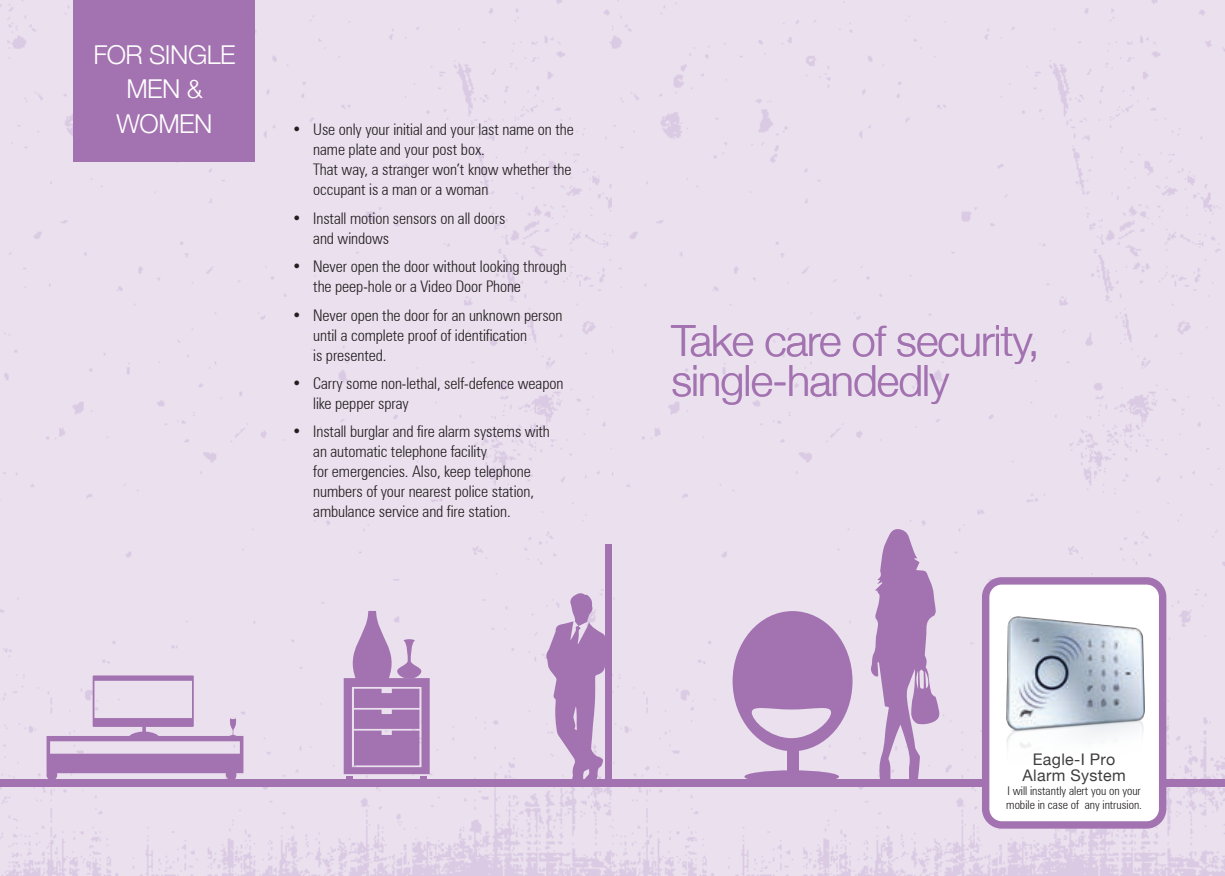
<style>
.page{position:relative;width:1225px;height:876px;background:#fff}
.page>*{position:absolute;margin:0;border:0;box-sizing:border-box;transform-origin:0 0}
.t1{font:300 43px/40px "Helvetica Neue";letter-spacing:-.02em;color:#a372b0}
.t2{font:300 26px/34.4px "Helvetica Neue";letter-spacing:-.02em;color:#fff;text-align:center}
.t3{font:300 condensed 16px/20px "Zurich BT";letter-spacing:-.005em;color:#231f20}
.t4{font:16px/16px "Helvetica Neue";letter-spacing:.02em;color:#3e3e3f;text-align:center}
.t5{font:300 condensed 12px/14px "Zurich BT";color:#231f20}
</style>
<div class="page">
<div style="left:0;top:0;width:612px;height:876px;background:#eae0ee"></div>
<div style="left:74px;top:0;width:181px;height:161px;background:#a372b0"></div>
<div style="left:0;top:779px;width:612px;height:8px;background:#a372b0"></div>
<div style="left:605px;top:544px;width:7px;height:243px;background:#a372b0"></div>
<svg style="left:545px;top:592px;width:60px;height:187px;background:#c1a0ca"></svg>
<svg style="left:47px;top:675px;width:196px;height:104px;background:#d2bbd9"></svg>
<svg style="left:344px;top:611px;width:86px;height:168px;background:#bb97c5"></svg>
<div style="left:612px;top:0;width:613px;height:876px;background:#eae0ee"></div>
<div style="left:612px;top:779px;width:613px;height:8px;background:#a372b0"></div>
<svg style="left:871px;top:529px;width:69px;height:250px"></svg>
<svg style="left:732px;top:611px;width:120px;height:140px"></svg>
<div style="left:787px;top:750px;width:11px;height:22px;background:#a372b0"></div>
<div style="left:744px;top:770px;width:95px;height:13px;background:#a372b0;border-radius:50%"></div>
<div style="left:985px;top:581px;width:177px;height:244px;background:#fff;border-radius:16px"></div>
<div style="left:982px;top:577px;width:184px;height:252px;border:7px solid #a372b0;border-radius:16px"></div>
<img style="left:1006px;top:616px;width:139px;height:132px">
<h2 class="t2" style="left:93px;top:36px;width:144px">FOR SINGLE<br>MEN &amp;<br>WOMEN</h2>
<p class="t3" style="left:313px;top:120px;width:262px;text-indent:-21px">• Use only your initial and your last name on the name plate and your post box.<br>That way, a stranger won’t know whether the occupant is a man or a woman</p>
<p class="t3" style="left:313px;top:208px;width:194px;text-indent:-21px">• Install motion sensors on all doors and windows</p>
<p class="t3" style="left:313px;top:256px;width:255px;text-indent:-21px">• Never open the door without looking through the peep-hole or a Video Door Phone</p>
<p class="t3" style="left:313px;top:305px;width:251px;text-indent:-21px">• Never open the door for an unknown person until a complete proof of identification<br>is presented.</p>
<p class="t3" style="left:313px;top:373px;width:252px;text-indent:-21px">• Carry some non-lethal, self-defence weapon like pepper spray</p>
<p class="t3" style="left:313px;top:422px;width:238px;text-indent:-21px">• Install burglar and fire alarm systems with an automatic telephone facility<br>for emergencies. Also, keep telephone numbers of your nearest police station, ambulance service and fire station.</p>
<h1 class="t1" style="left:671px;top:318px;width:370px">Take care of security, single-handedly</h1>
<p class="t4" style="left:1022px;top:752px;width:105px">Eagle-I Pro<br>Alarm System</p>
<p class="t5" style="left:1006px;top:783px;width:137px">I will instantly alert you on your mobile in case of any intrusion.</p>
</div>
